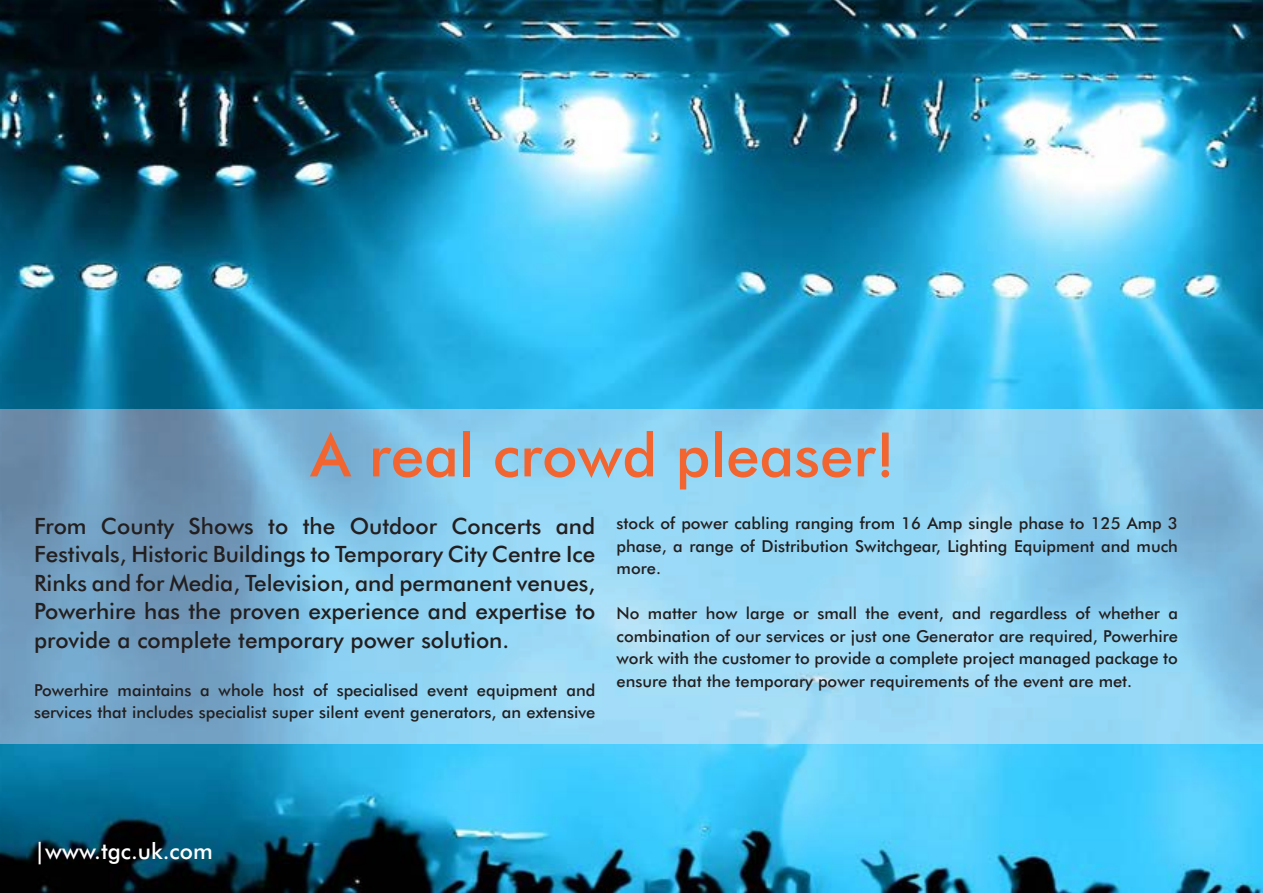
<style>
.page{position:relative;width:1263px;height:893px;background:#fff}
.page>*{position:absolute;margin:0;border:0;box-sizing:border-box;transform-origin:0 0}
.t1{font:500 60px "Futura BT";color:#f26430}
.t2{font:500 22.5px/28.5px "Futura BT";color:#231f20;text-align:justify}
.t3{font:500 22.5px "Futura BT";color:#fff}
.t4{font:500 16.5px/22.5px "Futura BT";color:#231f20;text-align:justify}
</style>
<div class="page">
<img style="left:0;top:0;width:1263px;height:893px">
<img style="left:0;top:410px;width:1263px;height:333px">
<h1 class="t1" style="left:311px;top:419px;width:586px">A real crowd pleaser!</h1>
<p class="t2" style="left:34px;top:511px;width:563px">From County Shows to the Outdoor Concerts and Festivals, Historic Buildings to Temporary City Centre Ice Rinks and for Media, Television, and permanent venues, Powerhire has the proven experience and expertise to provide a complete temporary power solution.</p>
<p class="t4" style="left:34px;top:678px;width:563px">Powerhire maintains a whole host of specialised event equipment and services that includes specialist super silent event generators, an extensive</p>
<p class="t4" style="left:617px;top:512px;width:563px">stock of power cabling ranging from 16 Amp single phase to 125 Amp 3 phase, a range of Distribution Switchgear, Lighting Equipment and much more.</p>
<p class="t4" style="left:617px;top:602px;width:563px">No matter how large or small the event, and regardless of whether a combination of our services or just one Generator are required, Powerhire work with the customer to provide a complete project managed package to ensure that the temporary power requirements of the event are met.</p>
<h2 class="t3" style="left:34px;top:837px;width:180px">|www.tgc.uk.com</h2>
</div>
